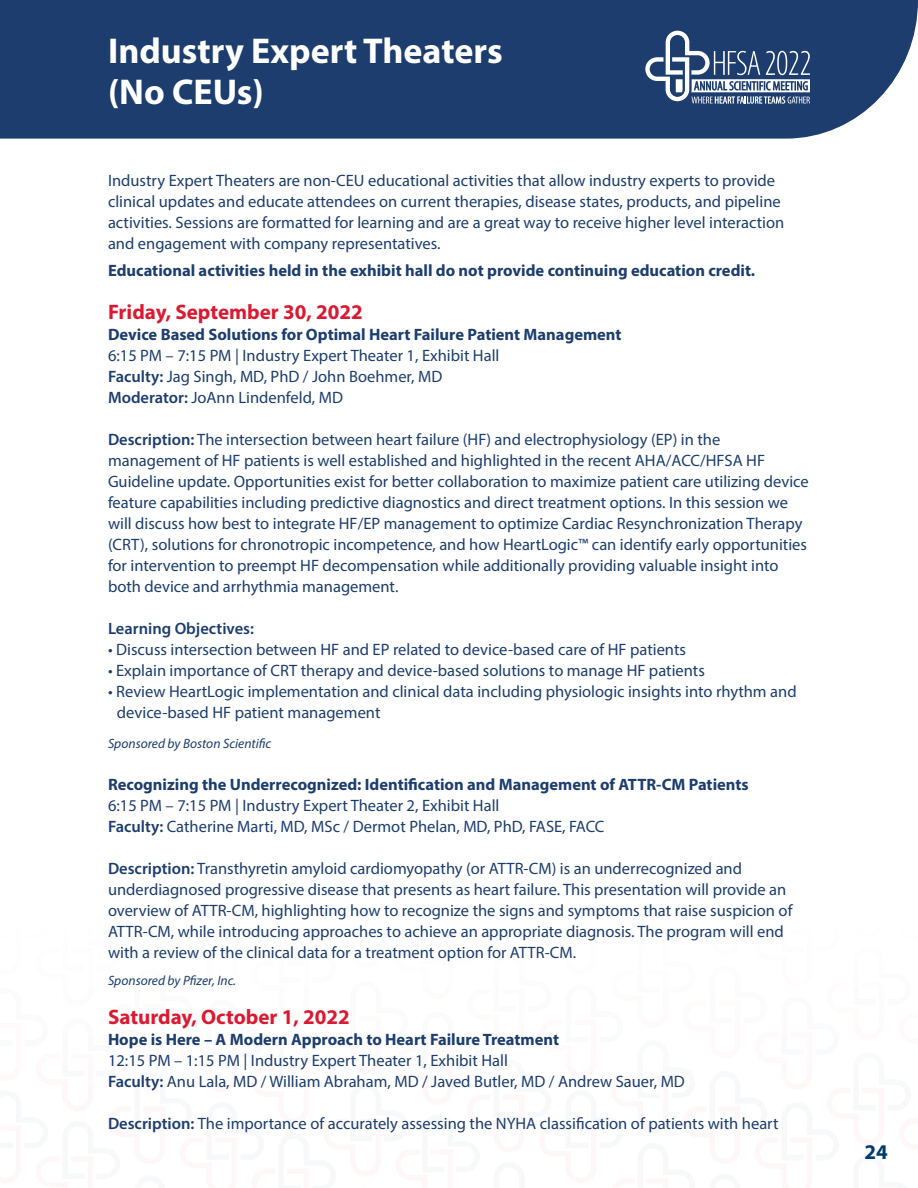
<style>
.page{position:relative;width:918px;height:1188px;background:#fff}
.page>*{position:absolute;margin:0;border:0;box-sizing:border-box;transform-origin:0 0}
.t1{font:700 36px/40.5px "Myriad Pro";color:#fff}
.t2{font:700 21px "Myriad Pro";color:#da1a32}
.t3{font:700 21px "Myriad Pro";color:#003a70}
.t4{font:16.5px/21px "Myriad Pro";color:#1c3d6e}
.t5{font:700 16.5px "Myriad Pro";color:#1c3d6e}
.t6{font:600 16.5px "Myriad Pro";color:#1c3d6e}
.t7{font:italic 13.5px "Myriad Pro";color:#1c3d6e}
.s1{font-weight:600}
</style>
<div class="page">
<div style="left:0;top:0;width:918px;height:139px;background:#1c3d6e"></div>
<svg style="left:645px;top:31px;width:165px;height:73px"></svg>
<h1 class="t1" style="left:108px;top:29px;width:396px">Industry Expert Theaters (No CEUs)</h1>
<p class="t4" style="left:108px;top:170px;width:678px">Industry Expert Theaters are non-CEU educational activities that allow industry experts to provide clinical updates and educate attendees on current therapies, disease states, products, and pipeline activities. Sessions are formatted for learning and are a great way to receive higher level interaction and engagement with company representatives.</p>
<p class="t5" style="left:108px;top:260px;width:649px">Educational activities held in the exhibit hall do not provide continuing education credit.</p>
<p class="t2" style="left:108px;top:298px;width:256px">Friday, September 30, 2022</p>
<p class="t5" style="left:108px;top:323px;width:515px">Device Based Solutions for Optimal Heart Failure Patient Management</p>
<p class="t4" style="left:108px;top:344px;width:393px">6:15 PM – 7:15 PM | Industry Expert Theater 1, Exhibit Hall<br><span class="s1">Faculty:</span> Jag Singh, MD, PhD / John Boehmer, MD<br><span class="s1">Moderator:</span> JoAnn Lindenfeld, MD</p>
<p class="t4" style="left:108px;top:428px;width:702px"><span class="s1">Description:</span> The intersection between heart failure (HF) and electrophysiology (EP) in the management of HF patients is well established and highlighted in the recent AHA/ACC/HFSA HF Guideline update. Opportunities exist for better collaboration to maximize patient care utilizing device feature capabilities including predictive diagnostics and direct treatment options. In this session we will discuss how best to integrate HF/EP management to optimize Cardiac Resynchronization Therapy (CRT), solutions for chronotropic incompetence, and how HeartLogic™ can identify early opportunities for intervention to preempt HF decompensation while additionally providing valuable insight into both device and arrhythmia management.</p>
<p class="t6" style="left:108px;top:618px;width:148px">Learning Objectives:</p>
<p class="t4" style="left:108px;top:638px;width:580px">• Discuss intersection between HF and EP related to device-based care of HF patients</p>
<p class="t4" style="left:108px;top:659px;width:598px">• Explain importance of CRT therapy and device-based solutions to manage HF patients</p>
<p class="t4" style="left:117px;top:681px;width:681px;text-indent:-9px">• Review HeartLogic implementation and clinical data including physiologic insights into rhythm and device-based HF patient management</p>
<p class="t7" style="left:108px;top:735px;width:165px">Sponsored by Boston Scientific</p>
<p class="t5" style="left:108px;top:773px;width:642px">Recognizing the Underrecognized: Identification and Management of ATTR-CM Patients</p>
<p class="t4" style="left:108px;top:794px;width:498px">6:15 PM – 7:15 PM | Industry Expert Theater 2, Exhibit Hall<br><span class="s1">Faculty:</span> Catherine Marti, MD, MSc / Dermot Phelan, MD, PhD, FASE, FACC</p>
<p class="t4" style="left:108px;top:857px;width:686px"><span class="s1">Description:</span> Transthyretin amyloid cardiomyopathy (or ATTR-CM) is an underrecognized and underdiagnosed progressive disease that presents as heart failure. This presentation will provide an overview of ATTR-CM, highlighting how to recognize the signs and symptoms that raise suspicion of ATTR-CM, while introducing approaches to achieve an appropriate diagnosis. The program will end with a review of the clinical data for a treatment option for ATTR-CM.</p>
<p class="t7" style="left:108px;top:972px;width:130px">Sponsored by Pfizer, Inc.</p>
<p class="t2" style="left:108px;top:1003px;width:243px">Saturday, October 1, 2022</p>
<p class="t5" style="left:108px;top:1028px;width:453px">Hope is Here – A Modern Approach to Heart Failure Treatment</p>
<p class="t4" style="left:108px;top:1049px;width:578px">12:15 PM – 1:15 PM | Industry Expert Theater 1, Exhibit Hall<br><span class="s1">Faculty:</span> Anu Lala, MD / William Abraham, MD / Javed Butler, MD / Andrew Sauer, MD</p>
<p class="t4" style="left:108px;top:1112px;width:672px"><span class="s1">Description:</span> The importance of accurately assessing the NYHA classification of patients with heart</p>
<p class="t3" style="left:864px;top:1138px;width:25px">24</p>
</div>
